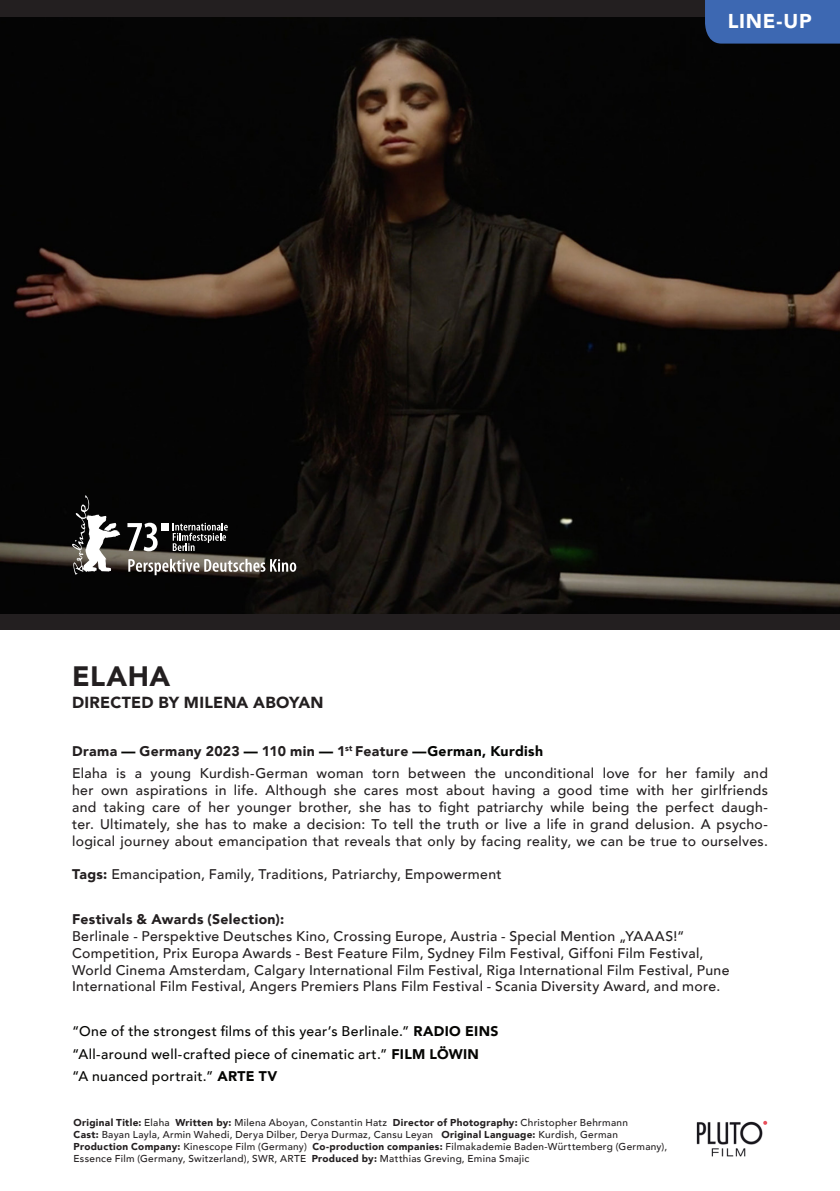
<style>
.page{position:relative;width:840px;height:1191px;background:#fff}
.page>*{position:absolute;margin:0;border:0;box-sizing:border-box;transform-origin:0 0}
.t1{font:900 28px "Avenir";letter-spacing:.02em;color:#231f20}
.t2{font:900 20px "Avenir";letter-spacing:.035em;color:#fff}
.t3{font:900 16px "Avenir";letter-spacing:.015em;color:#231f20}
.t4{font:500 14px/16.8px "Avenir";letter-spacing:.025em;color:#231f20;text-align:justify}
.t5{font:500 14px "Avenir";letter-spacing:.025em;color:#050503}
.t6{font:900 14px "Avenir";letter-spacing:.025em;color:#231f20}
.t7{font:500 10px/12px "Avenir";letter-spacing:.03em;color:#231f20}
.s1{color:#040503}
.s2{font-weight:900}
</style>
<div class="page">
<img style="left:696px;top:1120px;width:71px;height:36px">
<div style="left:0;top:0;width:839px;height:629px;background:#231f20"></div>
<img style="left:0;top:17px;width:839px;height:596px">
<div style="left:704px;top:0;width:135px;height:44px;background:#3d68b2"></div>
<div style="left:161px;top:523px;width:7px;height:7px;background:#fff"></div>
<svg style="left:173px;top:522px;width:55px;height:29px;background:#474747"></svg>
<svg style="left:127px;top:523px;width:30px;height:28px"></svg>
<svg style="left:128px;top:559px;width:168px;height:16px;background:#807b75"></svg>
<svg style="left:72px;top:495px;width:48px;height:80px;background:#605f5d"></svg>
<p class="t2" style="left:727px;top:4px;width:85px">LINE-UP</p>
<p class="t1" style="left:72px;top:652px;width:100px">ELAHA</p>
<p class="t3" style="left:72px;top:688px;width:253px">DIRECTED BY MILENA ABOYAN</p>
<p class="t6" style="left:72px;top:739px;width:472px">Drama <span class="s1">—</span> Germany 2023 <span class="s1">—</span> 110 min <span class="s1">—</span> 1<sup>st</sup> Feature <span class="s1">—German, Kurdish</span></p>
<p class="t4" style="left:72px;top:764px;width:697px">Elaha is a young Kurdish-German woman torn between the unconditional love for her family and her own aspirations in life. Although she cares most about having a good time with her girlfriends and taking care of her younger brother, she has to fight patriarchy while being the perfect daugh&shy;ter. Ultimately, she has to make a decision: To tell the truth or live a life in grand delusion. A psycho&shy;logical journey about emancipation that reveals that only by facing reality, we can be true to ourselves.</p>
<p class="t4" style="left:72px;top:865px;width:431px"><span class="s2">Tags:</span> Emancipation, Family, Traditions, Patriarchy, Empowerment</p>
<p class="t4" style="left:72px;top:910px;width:658px;text-align:left"><span class="s2">Festivals &amp; Awards (Selection):<br></span>Berlinale - Perspektive Deutsches Kino, Crossing Europe, Austria - Special Mention „YAAAS!“ Competition, Prix Europa Awards - Best Feature Film, Sydney Film Festival, Giffoni Film Festival, World Cinema Amsterdam, Calgary International Film Festival, Riga International Film Festival, Pune International Film Festival, Angers Premiers Plans Film Festival - Scania Diversity Award, and more.</p>
<p class="t5" style="left:72px;top:1019px;width:427px">“One of the strongest films of this year’s Berlinale.” <span class="s2">RADIO EINS</span></p>
<p class="t5" style="left:72px;top:1042px;width:408px">“All-around well-crafted piece of cinematic art.” <span class="s2">FILM LÖWIN</span></p>
<p class="t5" style="left:72px;top:1064px;width:207px">“A nuanced portrait.” <span class="s2">ARTE TV</span></p>
<p class="t7" style="left:73px;top:1115px;width:595px"><span class="s2">Original Title:</span> Elaha <span class="s2">Written by:</span> Milena Aboyan, Constantin Hatz <span class="s2">Director of Photography:</span> Christopher Behrmann<br><span class="s2">Cast:</span> Bayan Layla, Armin Wahedi, Derya Dilber, Derya Durmaz, Cansu Leyan <span class="s2">Original Language:</span> Kurdish, German <span class="s2">Production Company:</span> Kinescope Film (Germany) <span class="s2">Co-production companies:</span> Filmakademie Baden-Württemberg (Germany), Essence Film (Germany, Switzerland), SWR, ARTE <span class="s2">Produced by:</span> Matthias Greving, Emina Smajic</p>
</div>
